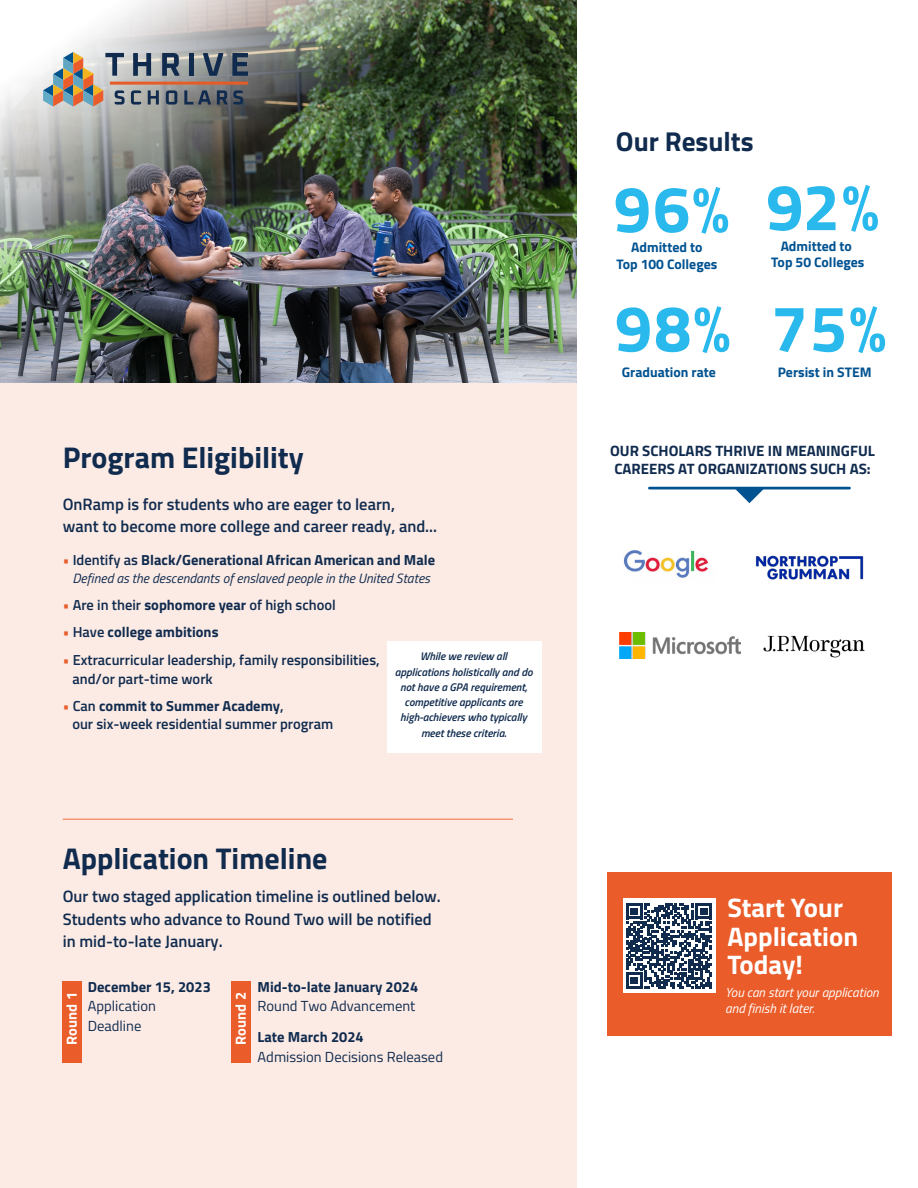
<style>
.page{position:relative;width:918px;height:1188px;background:#fff}
.page>*{position:absolute;margin:0;border:0;box-sizing:border-box;transform-origin:0 0}
.t1{font:700 65.55px/120.3px "Titillium Web";letter-spacing:.03em;color:#29b9ec}
.t2{font:700 30px "Titillium Web";color:#102b4e}
.t3{font:700 27.3px "Titillium Web";color:#102b4e}
.t4{font:700 26.85px/28.5px "Titillium Web";color:#fff}
.t5{font:600 16.5px/22.5px "Titillium Web";color:#102b4e}
.t6{font:700 15px/18px "Titillium Web";color:#102b4e}
.t7{font:600 14.55px/18.8px "Titillium Web";color:#102b4e}
.t8{font:700 14.55px "Titillium Web";color:#102b4e}
.t9{font:14.55px/19.5px "Titillium Web";color:#102b4e}
.t10{font:700 14.55px "Titillium Web";color:#fff}
.t11{font:700 13.8px/16.6px "Titillium Web";color:#015291;text-align:center}
.t12{font:italic 13.5px "Titillium Web";color:#102b4e}
.t13{font:italic 13.2px/16.5px "Titillium Web";color:#fff}
.t14{font:italic 600 11.1px/15.3px "Titillium Web";color:#102b4e;text-align:center}
.s1{font-weight:600;color:#ea5c29}
.s2{font-weight:600}
.s3{color:#ea5c29}
.s4{font-weight:700}
</style>
<div class="page">
<img style="left:0;top:0;width:577px;height:384px">
<div style="left:0;top:384px;width:578px;height:804px;background:#fcebe5"></div>
<div style="left:387px;top:641px;width:155px;height:111px;background:#fff"></div>
<svg style="left:43px;top:52px;width:205px;height:55px"></svg>
<hr style="left:649px;top:487px;width:201px;height:2px;background:#015291">
<svg style="left:735px;top:489px;width:29px;height:14px"></svg>
<img style="left:623px;top:550px;width:86px;height:28px">
<img style="left:763px;top:635px;width:102px;height:23px">
<div style="left:63px;top:981px;width:19px;height:82px;background:#ea5c29"></div>
<div style="left:231px;top:981px;width:20px;height:81px;background:#ea5c29"></div>
<hr style="left:63px;top:819px;width:450px;height:1px;background:#f29676">
<div style="left:607px;top:872px;width:285px;height:164px;background:#ea5c29"></div>
<div style="left:623px;top:898px;width:93px;height:95px;background:#fff"></div>
<img style="left:755px;top:555px;width:109px;height:25px">
<img style="left:619px;top:632px;width:122px;height:26px">
<svg style="left:626px;top:903px;width:86px;height:86px"></svg>
<h2 class="t2" style="left:63px;top:435px;width:243px">Program Eligibility</h2>
<p class="t5" style="left:63px;top:492px;width:376px">OnRamp is for students who are eager to learn,<br>want to become more college and career ready, and...</p>
<p class="t8" style="left:63px;top:549px;width:374px"><span class="s1">•</span> <span class="s2">Identify as</span> Black/Generational African American and Male</p>
<p class="t12" style="left:72px;top:569px;width:359px">Defined as the descendants of enslaved people in the United States</p>
<p class="t7" style="left:63px;top:595px;width:275px"><span class="s3">•</span> Are in their <span class="s4">sophomore year</span> of high school</p>
<p class="t8" style="left:63px;top:621px;width:157px"><span class="s1">•</span> <span class="s2">Have</span> college ambitions</p>
<p class="t7" style="left:72px;top:650px;width:309px;text-indent:-10px"><span class="s3">•</span> Extracurricular leadership, family responsibilities, and/or part-time work</p>
<p class="t7" style="left:72px;top:696px;width:263px;line-height:18px;text-indent:-10px"><span class="s3">•</span> Can <span class="s4">commit to Summer Academy</span>,<br>our six-week residential summer program</p>
<p class="t14" style="left:395px;top:648px;width:139px">While we review all applications holistically and do not have a GPA requirement, competitive applicants are high-achievers who typically meet these criteria.</p>
<h2 class="t2" style="left:63px;top:836px;width:266px">Application Timeline</h2>
<p class="t5" style="left:63px;top:884px;width:380px">Our two staged application timeline is outlined below.<br>Students who advance to Round Two will be notified in mid-to-late January.</p>
<p class="t8" style="left:88px;top:975px;width:125px">December 15, 2023</p>
<p class="t9" style="left:88px;top:996px;width:70px">Application<br>Deadline</p>
<p class="t10" style="left:61px;top:1045px;width:54px;rotate:-90deg">Round 1</p>
<p class="t10" style="left:230px;top:1045px;width:54px;rotate:-90deg">Round 2</p>
<p class="t8" style="left:258px;top:975px;width:162px">Mid-to-late January 2024</p>
<p class="t9" style="left:258px;top:996px;width:159px">Round Two Advancement</p>
<p class="t8" style="left:258px;top:1026px;width:108px">Late March 2024</p>
<p class="t9" style="left:258px;top:1046px;width:187px">Admission Decisions Released</p>
<h3 class="t3" style="left:616px;top:120px;width:139px">Our Results</h3>
<h1 class="t1" style="left:614px;top:145px;width:267px">96<span class="s2">%</span> 92<span class="s2">%<br></span>98<span class="s2">%</span></h1>
<p class="t11" style="left:778px;top:363px;width:95px">Persist in STEM</p>
<p class="t11" style="left:771px;top:237px;width:95px">Admitted to<br>Top 50 Colleges</p>
<p class="t11" style="left:616px;top:238px;width:102px">Admitted to<br>Top 100 Colleges</p>
<h1 class="t1" style="left:771px;top:265px;width:117px">75<span class="s2">%</span></h1>
<p class="t11" style="left:622px;top:363px;width:96px">Graduation rate</p>
<p class="t6" style="left:610px;top:441px;width:266px">OUR SCHOLARS THRIVE IN MEANINGFUL<br>CAREERS AT ORGANIZATIONS SUCH AS:</p>
<h3 class="t4" style="left:727px;top:892px;width:132px">Start Your<br>Application<br>Today!</h3>
<p class="t13" style="left:725px;top:983px;width:155px">You can start your application and finish it later.</p>
</div>
